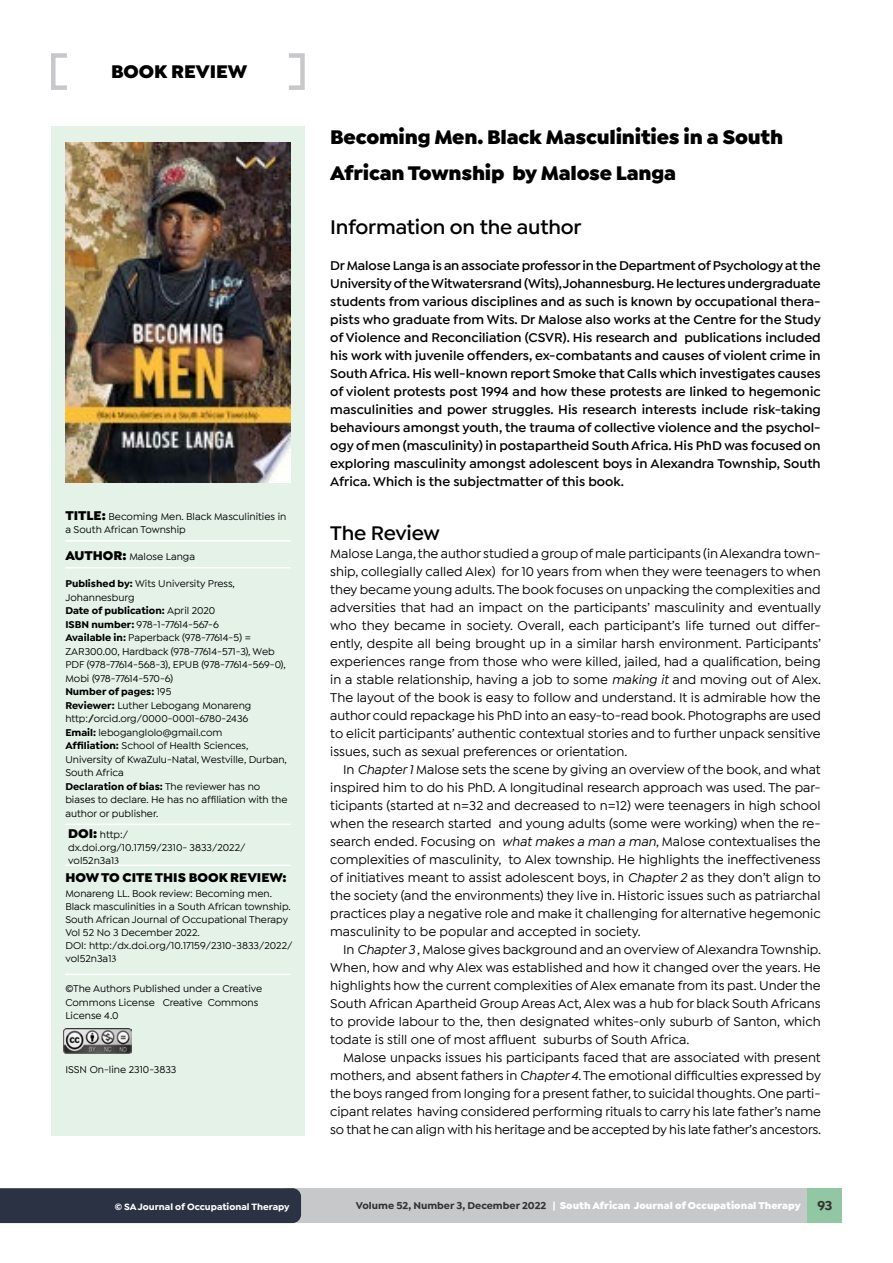
<style>
.page{position:relative;width:893px;height:1263px;background:#fff}
.page>*{position:absolute;margin:0;border:0;box-sizing:border-box;transform-origin:0 0}
.t1{font:900 21px/36px "Isidora Sans";letter-spacing:-.01em;color:#000}
.t2{font:600 21px "Isidora Sans";letter-spacing:-.01em;color:#000}
.t3{font:900 19.5px "Isidora Sans";color:#000}
.t4{font:500 13.5px/18px "Isidora Sans";color:#000;text-align:justify}
.t5{font:600 13.5px/18px "Isidora Sans";color:#000;text-align:justify}
.t6{font:900 13.5px "Isidora Sans";color:#000}
.t7{font:500 10.5px/13.5px "Isidora Sans";color:#000}
.t8{font:900 10.5px "Isidora Sans";color:#fff}
.t9{font:700 9.75px "Isidora Sans";color:#fff}
.s1{font-weight:900;font-size:13.5px}
.s2{font-weight:700}
.s3{font-family:"Minion Pro";font-weight:400}
.s4{font-style:italic}
.s5{font-weight:700;color:#333}
.s6{font-weight:700;font-size:13.5px;color:#333}
</style>
<div class="page">
<div style="left:285px;top:1188px;width:557px;height:35px;background:#c7c8ca"></div>
<div style="left:0;top:1188px;width:301px;height:35px;background:#2b3244"></div>
<div style="left:808px;top:1188px;width:34px;height:35px;background:#91c7a3"></div>
<div style="left:51px;top:126px;width:254px;height:1009px;background:#e4f2e8"></div>
<div style="left:51px;top:53px;width:18px;height:37px;border:4px solid #c7c8ca"></div>
<div style="left:287px;top:53px;width:18px;height:37px;border:4px solid #c7c8ca"></div>
<hr style="left:65px;top:540px;width:226px;height:2px;background:#fff">
<hr style="left:65px;top:567px;width:226px;height:1px;background:#fff">
<hr style="left:65px;top:824px;width:226px;height:1px;background:#fff">
<hr style="left:65px;top:864px;width:226px;height:2px;background:#fff">
<hr style="left:65px;top:974px;width:226px;height:1px;background:#fff">
<img style="left:65px;top:143px;width:226px;height:340px">
<img style="left:64px;top:1029px;width:68px;height:24px">
<h2 class="t3" style="left:111px;top:59px;width:138px">BOOK REVIEW</h2>
<p class="t7" style="left:65px;top:509px;width:222px"><span class="s1">TITLE:</span> Becoming Men. Black Masculinities in a South African Township</p>
<p class="t7" style="left:65px;top:550px;width:131px"><span class="s1">AUTHOR:</span> Malose Langa</p>
<p class="t7" style="left:65px;top:577px;width:224px"><span class="s2">Published by:</span> Wits University Press, Johannesburg<br><span class="s2">Date of publication:</span> April 2020<br><span class="s2">ISBN number:</span> 978-1-77614-567-6<br><span class="s2">Available in:</span> Paperback (978-77614-5) = ZAR300.00, Hardback (978-77614-571-3), Web PDF (978-77614-568-3), EPUB (978-77614-569-0), Mobi (978-77614-570-6)<br><span class="s2">Number of pages:</span> 195<br><span class="s2">Reviewer:</span> Luther Lebogang Monareng http:/orcid.org/0000-0001-6780-2436<br><span class="s2">Email:</span> leboganglolo@gmail.com<br><span class="s2">Affiliation:</span> School of Health Sciences, University of KwaZulu-Natal, Westville, Durban, South Africa<br><span class="s2">Declaration of bias:</span> The reviewer has no biases to declare. He has no affiliation with the author or publisher.</p>
<p class="t7" style="left:68px;top:827px;width:179px"><span class="s1">DOI:</span> http:/ dx.doi.org/10.17159/2310- 3833/2022/</p>
<p class="t7" style="left:68px;top:854px;width:53px">vol52n3a1<span class="s3">3</span></p>
<p class="t6" style="left:65px;top:869px;width:223px">HOW TO CITE THIS BOOK REVIEW:</p>
<p class="t7" style="left:65px;top:887px;width:229px;line-height:12.9px">Monareng LL. Book review: Becoming men.<br>Black masculinities in a South African township.<br>South African Journal of Occupational Therapy Vol 52 No 3 December 2022.<br>DOI: http:/dx.doi.org/10.17159/2310-3833/2022/ vol52n3a1<span class="s3">3</span></p>
<p class="t7" style="left:65px;top:982px;width:198px">©The Authors Published under a Creative<br>Commons License Creative Commons<br>License 4.0</p>
<p class="t7" style="left:65px;top:1063px;width:113px">ISSN On-line 2310-3833</p>
<h1 class="t1" style="left:330px;top:119px;width:454px">Becoming Men. Black Masculinities in a South<br>African Township by Malose Langa</h1>
<h1 class="t2" style="left:330px;top:215px;width:253px">Information on the author</h1>
<p class="t5" style="left:330px;top:257px;width:492px">Dr Malose Langa is an associate professor in the Department of Psychology at the University of the Witwatersrand (Wits), Johannesburg. He lectures undergraduate students from various disciplines and as such is known by occupational thera&shy;pists who graduate from Wits. Dr Malose also works at the Centre for the Study of Violence and Reconciliation (CSVR). His research and publications included his work with juvenile offenders, ex-combatants and causes of violent crime in South Africa. His well-known report Smoke that Calls which investigates causes of violent protests post 1994 and how these protests are linked to hegemonic masculinities and power struggles. His research interests include risk-taking behaviours amongst youth, the trauma of collective violence and the psychol&shy;ogy of men (masculinity) in postapartheid South Africa. His PhD was focused on exploring masculinity amongst adolescent boys in Alexandra Township, South Africa. Which is the subjectmatter of this book.</p>
<h1 class="t2" style="left:330px;top:521px;width:111px">The Review</h1>
<p class="t4" style="left:330px;top:545px;width:492px">Malose Langa, the author studied a group of male participants (in Alexandra town&shy;ship, collegially called Alex) for 10 years from when they were teenagers to when they became young adults. The book focuses on unpacking the complexities and adversities that had an impact on the participants’ masculinity and eventually who they became in society. Overall, each participant’s life turned out differ&shy;ently, despite all being brought up in a similar harsh environment. Participants’ experiences range from those who were killed, jailed, had a qualification, being in a stable relationship, having a job to some <span class="s4">making it</span> and moving out of Alex.<br>The layout of the book is easy to follow and understand. It is admirable how the author could repackage his PhD into an easy-to-read book. Photographs are used to elicit participants’ authentic contextual stories and to further unpack sensitive issues, such as sexual preferences or orientation.</p>
<p class="t4" style="left:330px;top:761px;width:492px;text-indent:13px">In <span class="s4">Chapter 1</span> Malose sets the scene by giving an overview of the book, and what inspired him to do his PhD. A longitudinal research approach was used. The par&shy;ticipants (started at n=32 and decreased to n=12) were teenagers in high school when the research started and young adults (some were working) when the re&shy;search ended. Focusing on <span class="s4">what makes a man a man</span>, Malose contextualises the complexities of masculinity, to Alex township. He highlights the ineffectiveness of initiatives meant to assist adolescent boys, in <span class="s4">Chapter 2</span> as they don’t align to the society (and the environments) they live in. Historic issues such as patriarchal practices play a negative role and make it challenging for alternative hegemonic masculinity to be popular and accepted in society.</p>
<p class="t4" style="left:330px;top:940px;width:492px;text-indent:13px">In <span class="s4">Chapter 3</span> , Malose gives background and an overview of Alexandra Township.<br>When, how and why Alex was established and how it changed over the years. He highlights how the current complexities of Alex emanate from its past. Under the South African Apartheid Group Areas Act, Alex was a hub for black South Africans to provide labour to the, then designated whites-only suburb of Santon, which todate is still one of most affluent suburbs of South Africa.</p>
<p class="t4" style="left:330px;top:1048px;width:492px;text-indent:13px">Malose unpacks issues his participants faced that are associated with present mothers, and absent fathers in <span class="s4">Chapter 4</span>. The emotional difficulties expressed by the boys ranged from longing for a present father, to suicidal thoughts. One parti&shy;cipant relates having considered performing rituals to carry his late father’s name so that he can align with his heritage and be accepted by his late father’s ancestors.</p>
<p class="t9" style="left:115px;top:1201px;width:176px">© SA Journal of Occupational Therapy</p>
<p class="t8" style="left:356px;top:1199px;width:478px"><span class="s5">Volume 52, Number 3, December 2022</span> | South African Journal of Occupational Therapy <span class="s6">93</span></p>
</div>
